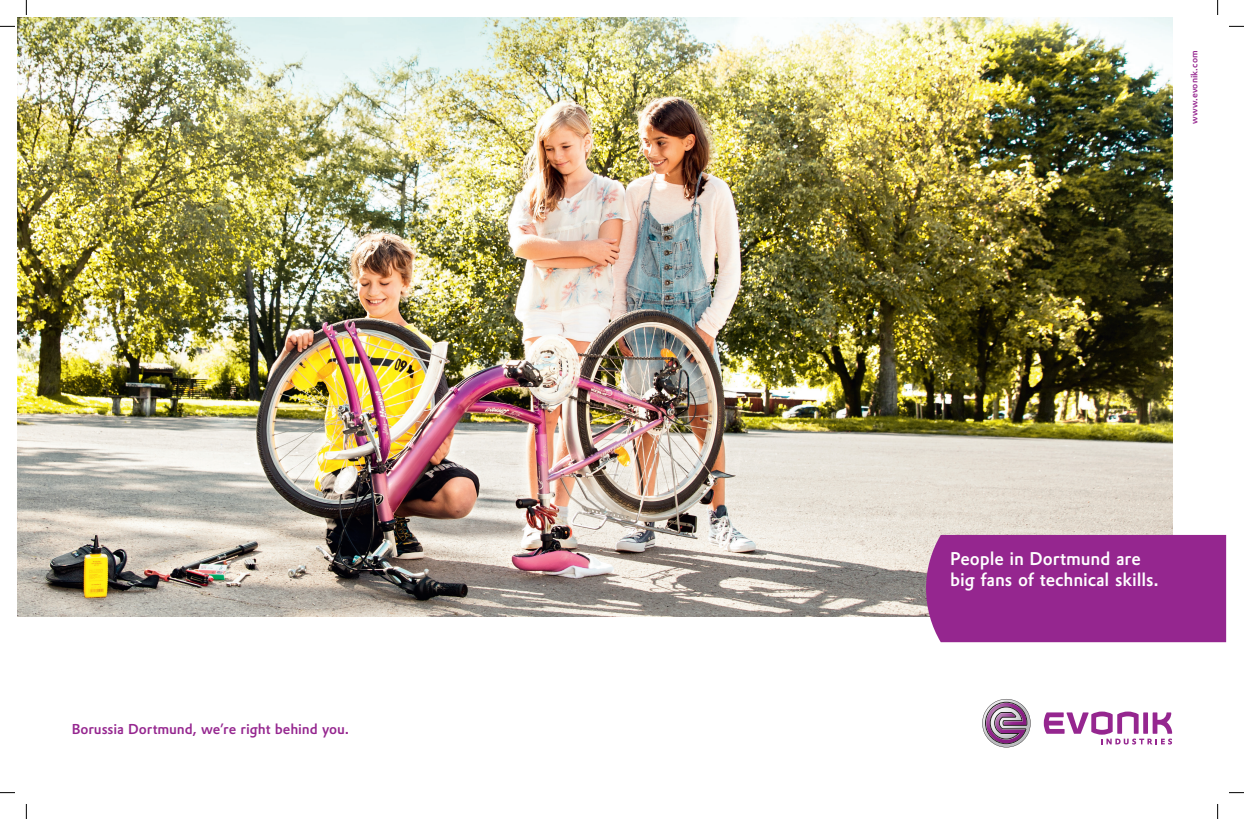
<style>
.page{position:relative;width:1244px;height:819px;background:#fff}
.page>*{position:absolute;margin:0;border:0;box-sizing:border-box;transform-origin:0 0}
.t1{font:500 18px/20.7px "Evonik Prokyon";letter-spacing:-.005em;color:#fff}
.t2{font:500 14px "Evonik Prokyon";letter-spacing:-.01em;color:#95268f}
.t3{font:500 9px "Evonik Prokyon";letter-spacing:.01em;color:#95268f}
</style>
<div class="page">
<img style="left:18px;top:18px;width:1154px;height:598px">
<svg style="left:982px;top:699px;width:48px;height:48px"></svg>
<svg style="left:1043px;top:711px;width:128px;height:33px"></svg>
<div style="left:925px;top:534px;width:300px;height:107px;background:#95268f"></div>
<svg style="left:0;top:26px;width:15px;height:1px"></svg>
<svg style="left:1229px;top:26px;width:14px;height:1px"></svg>
<svg style="left:0;top:792px;width:15px;height:1px"></svg>
<svg style="left:1229px;top:792px;width:14px;height:1px"></svg>
<svg style="left:26px;top:0;width:1px;height:15px"></svg>
<svg style="left:26px;top:804px;width:1px;height:14px"></svg>
<svg style="left:1217px;top:0;width:1px;height:15px"></svg>
<svg style="left:1217px;top:804px;width:1px;height:14px"></svg>
<p class="t2" style="left:72px;top:717px;width:279px">Borussia Dortmund, we’re right behind you.</p>
<p class="t3" style="left:1186px;top:124px;width:75px;rotate:-90deg">www.evonik.com</p>
<p class="t1" style="left:950px;top:546px;width:210px">People in Dortmund are big fans of technical skills.</p>
</div>
